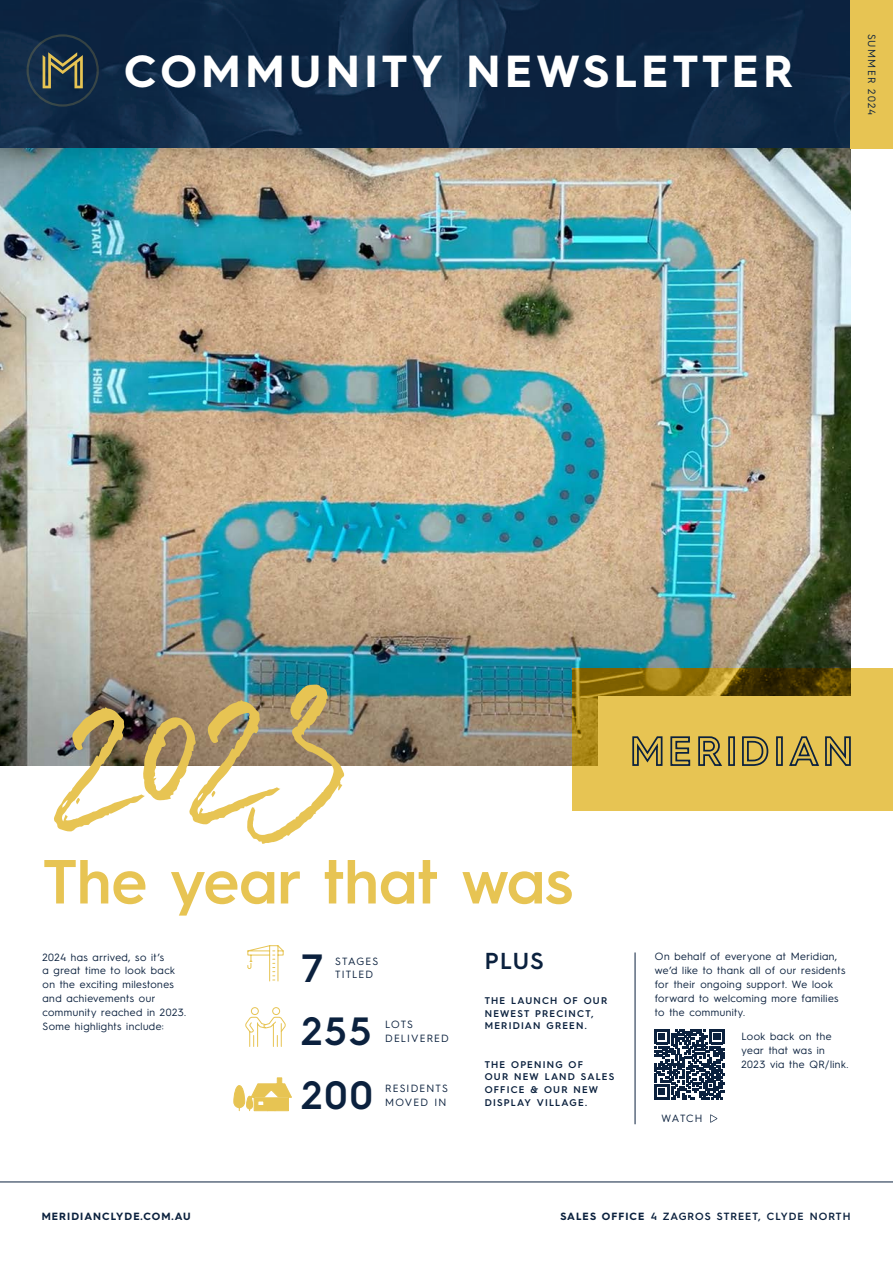
<style>
.page{position:relative;width:893px;height:1263px;background:#fff}
.page>*{position:absolute;margin:0;border:0;box-sizing:border-box;transform-origin:0 0}
.Script{font:285px "White Oleander";color:#e7c453}
.t1{font:600 62.4px "Hurme Geometric Sans 3";color:#e7c453}
.t2{font:700 45px "Hurme Geometric Sans 3";letter-spacing:.1em;color:#fff}
.t3{font:600 39.45px "Hurme Geometric Sans 3";letter-spacing:.06em;color:#0b213e}
.t4{font:600 23.1px "Hurme Geometric Sans 3";color:#0b213e}
.Body{font:10.5px/13.8px "Hurme Geometric Sans 3";letter-spacing:.045em;color:#0b213e}
.Vertical_Note{font:10.5px/13.5px "Hurme Geometric Sans 3";letter-spacing:.11em;color:#0b213e}
.t5{font:600 10.5px "Hurme Geometric Sans 3";letter-spacing:.1em;color:#0b213e}
.t6{font:700 10.5px "Hurme Geometric Sans 3";letter-spacing:.1em;color:#0b213e}
.Vertical_Note-2{font:600 9.75px/12.8px "Hurme Geometric Sans 3";letter-spacing:.125em;color:#0b213e}
.s1{font-weight:700}
</style>
<div class="page">
<img style="left:0;top:0;width:850px;height:149px">
<img style="left:0;top:149px;width:850px;height:617px">
<svg style="left:573px;top:668px;width:320px;height:142px;background:#93761a"></svg>
<div style="left:598px;top:696px;width:295px;height:114px;background:#e7c453"></div>
<svg style="left:27px;top:34px;width:72px;height:73px;background:#283a46"></svg>
<div style="left:850px;top:0;width:43px;height:149px;background:#e7c453"></div>
<hr style="left:0;top:1181px;width:893px;height:1px;background:#0b213e">
<svg style="left:654px;top:1029px;width:70px;height:70px"></svg>
<svg style="left:710px;top:1114px;width:7px;height:8px"></svg>
<svg style="left:632px;top:736px;width:219px;height:30px"></svg>
<svg style="left:247px;top:945px;width:37px;height:37px"></svg>
<hr style="left:635px;top:952px;width:1px;height:172px;background:#0b213e">
<svg style="left:245px;top:1007px;width:41px;height:40px"></svg>
<svg style="left:233px;top:1077px;width:59px;height:34px"></svg>
<p class="t2" style="left:124px;top:39px;width:670px">COMMUNITY NEWSLETTER</p>
<p class="Vertical_Note" style="left:879px;top:34px;width:83px;rotate:90deg">SUMMER 2024</p>
<p class="Script" style="left:49px;top:558px;width:294px;rotate:-3deg">2023</p>
<p class="t1" style="left:43px;top:838px;width:532px">The year that was</p>
<p class="t3" style="left:301px;top:940px;width:23px">7</p>
<p class="t4" style="left:485px;top:945px;width:60px">PLUS</p>
<p class="t3" style="left:301px;top:1004px;width:71px">255</p>
<p class="t3" style="left:301px;top:1068px;width:73px">200</p>
<p class="Body" style="left:43px;top:949px;width:145px">2024 has arrived, so it’s<br>a great time to look back on the exciting milestones and achievements our community reached in 2023.<br>Some highlights include:</p>
<p class="Body" style="left:655px;top:949px;width:192px">On behalf of everyone at Meridian, we’d like to thank all of our residents for their ongoing support. We look forward to welcoming more families to the community.</p>
<p class="Body" style="left:741px;top:1029px;width:108px">Look back on the year that was in<br>2023 via the QR/link.</p>
<p class="Vertical_Note" style="left:335px;top:954px;width:45px">STAGES<br>TITLED</p>
<p class="Vertical_Note-2" style="left:485px;top:993px;width:124px">THE LAUNCH OF OUR<br>NEWEST PRECINCT,<br>MERIDIAN GREEN.</p>
<p class="Vertical_Note-2" style="left:485px;top:1057px;width:131px">THE OPENING OF<br>OUR NEW LAND SALES<br>OFFICE &amp; OUR NEW<br>DISPLAY VILLAGE.</p>
<p class="Vertical_Note" style="left:385px;top:1017px;width:65px">LOTS<br>DELIVERED</p>
<p class="Vertical_Note" style="left:385px;top:1081px;width:64px">RESIDENTS<br>MOVED IN</p>
<p class="Vertical_Note" style="left:662px;top:1111px;width:42px">WATCH</p>
<p class="t6" style="left:42px;top:1209px;width:150px">MERIDIANCLYDE.COM.AU</p>
<p class="t5" style="left:560px;top:1209px;width:292px"><span class="s1">SALES OFFICE</span> 4 ZAGROS STREET, CLYDE NORTH</p>
</div>
